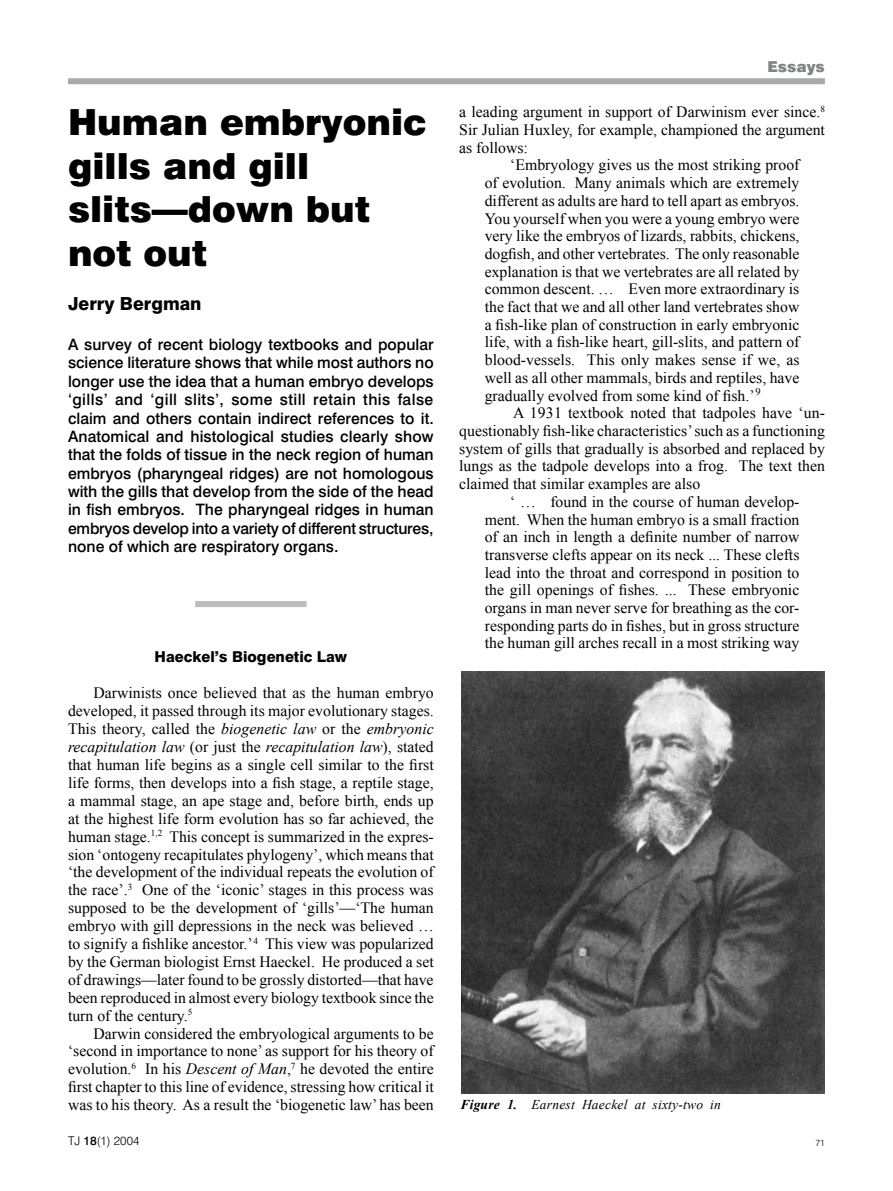
<style>
.page{position:relative;width:893px;height:1191px;background:#fff}
.page>*{position:absolute;margin:0;border:0;box-sizing:border-box;transform-origin:0 0}
.t1{font:900 36px/43.5px "Swiss 721 BT";color:#000}
.t2{font:800 18px "Swiss 721 BT";color:#000}
.t3{font:15.75px/17.9px "Times New Roman";color:#000;text-align:justify}
.t4{font:500 15.75px/18.3px "Swiss 721 BT";color:#000;text-align:justify}
.t5{font:800 15px "Swiss 721 BT";color:#000}
.t6{font:900 15px "Swiss 721 BT";color:#808284}
.t7{font:italic 13.5px "Times New Roman";letter-spacing:.015em;color:#000}
.t8{font:300 12px "Swiss 721 BT";color:#000}
.t9{font:300 9px "Swiss 721 BT";color:#000}
.s1{font-style:italic}
.s2{font-weight:700}
.s3{font-weight:500}
</style>
<div class="page">
<div style="left:68px;top:78px;width:757px;height:6px;background:#a7a9ac"></div>
<div style="left:195px;top:601px;width:112px;height:6px;background:#bcbdbf"></div>
<img style="left:462px;top:671px;width:363px;height:422px">
<h1 class="t1" style="left:68px;top:100px;width:360px">Human embryonic gills and gill slits—down but not out</h1>
<p class="t2" style="left:68px;top:292px;width:135px">Jerry Bergman</p>
<p class="t4" style="left:68px;top:335px;width:367px">A survey of recent biology textbooks and popular science literature shows that while most authors no longer use the idea that a human embryo develops ‘gills’ and ‘gill slits’, some still retain this false claim and others contain indirect references to it.<br>Anatomical and histological studies clearly show that the folds of tissue in the neck region of human embryos (pharyngeal ridges) are not homologous with the gills that develop from the side of the head in fish embryos. The pharyngeal ridges in human embryos develop into a variety of different structures, none of which are respiratory organs.</p>
<p class="t5" style="left:155px;top:647px;width:194px">Haeckel’s Biogenetic Law</p>
<p class="t3" style="left:68px;top:684px;width:367px;text-indent:26px">Darwinists once believed that as the human embryo developed, it passed through its major evolutionary stages.<br>This theory, called the <span class="s1">biogenetic law</span> or the <span class="s1">embryonic recapitulation law</span> (or just the <span class="s1">recapitulation law</span>), stated that human life begins as a single cell similar to the first life forms, then develops into a fish stage, a reptile stage, a mammal stage, an ape stage and, before birth, ends up at the highest life form evolution has so far achieved, the human stage.<sup>1,2</sup> This concept is summarized in the expres&shy;sion ‘ontogeny recapitulates phylogeny’, which means that ‘the development of the individual repeats the evolution of the race’.<sup>3</sup> One of the ‘iconic’ stages in this process was supposed to be the development of ‘gills’—‘The human embryo with gill depressions in the neck was believed … to signify a fishlike ancestor.’<sup>4</sup> This view was popularized by the German biologist Ernst Haeckel. He produced a set of drawings—later found to be grossly distorted—that have been reproduced in almost every biology textbook since the turn of the century.<sup>5</sup></p>
<p class="t3" style="left:68px;top:1024px;width:367px;text-indent:26px">Darwin considered the embryological arguments to be ‘second in importance to none’ as support for his theory of evolution.<sup>6</sup> In his <span class="s1">Descent of Man</span>,<sup>7</sup> he devoted the entire first chapter to this line of evidence, stressing how critical it was to his theory. As a result the ‘biogenetic law’ has been</p>
<p class="t6" style="left:767px;top:58px;width:59px">Essays</p>
<p class="t3" style="left:459px;top:103px;width:367px">a leading argument in support of Darwinism ever since.<sup>8</sup></p>
<p class="t3" style="left:459px;top:120px;width:367px">Sir Julian Huxley, for example, championed the argument</p>
<p class="t3" style="left:459px;top:138px;width:70px">as follows:</p>
<p class="t3" style="left:510px;top:156px;width:291px">‘Embryology gives us the most striking proof</p>
<p class="t3" style="left:485px;top:174px;width:316px">of evolution. Many animals which are extremely</p>
<p class="t3" style="left:485px;top:191px;width:316px">different as adults are hard to tell apart as embryos.</p>
<p class="t3" style="left:485px;top:209px;width:316px">You yourself when you were a young embryo were</p>
<p class="t3" style="left:485px;top:227px;width:316px">very like the embryos of lizards, rabbits, chickens,</p>
<p class="t3" style="left:485px;top:244px;width:316px">dogfish, and other vertebrates. The only reasonable</p>
<p class="t3" style="left:485px;top:262px;width:316px">explanation is that we vertebrates are all related by</p>
<p class="t3" style="left:485px;top:280px;width:316px">common descent. … Even more extraordinary is</p>
<p class="t3" style="left:485px;top:297px;width:316px">the fact that we and all other land vertebrates show</p>
<p class="t3" style="left:485px;top:315px;width:316px">a fish-like plan of construction in early embryonic</p>
<p class="t3" style="left:485px;top:333px;width:316px">life, with a fish-like heart, gill-slits, and pattern of</p>
<p class="t3" style="left:485px;top:351px;width:316px">blood-vessels. This only makes sense if we, as</p>
<p class="t3" style="left:485px;top:368px;width:316px">well as all other mammals, birds and reptiles, have</p>
<p class="t3" style="left:485px;top:386px;width:277px">gradually evolved from some kind of fish.’<sup>9</sup></p>
<p class="t3" style="left:513px;top:404px;width:313px">A 1931 textbook noted that tadpoles have ‘un-</p>
<p class="t3" style="left:459px;top:421px;width:367px">questionably fish-like characteristics’ such as a functioning</p>
<p class="t3" style="left:459px;top:439px;width:367px">system of gills that gradually is absorbed and replaced by</p>
<p class="t3" style="left:459px;top:457px;width:367px">lungs as the tadpole develops into a frog. The text then</p>
<p class="t3" style="left:459px;top:474px;width:243px">claimed that similar examples are also</p>
<p class="t3" style="left:510px;top:492px;width:291px">‘ … found in the course of human develop-</p>
<p class="t3" style="left:485px;top:510px;width:316px">ment. When the human embryo is a small fraction</p>
<p class="t3" style="left:485px;top:528px;width:316px">of an inch in length a definite number of narrow</p>
<p class="t3" style="left:485px;top:545px;width:316px">transverse clefts appear on its neck ... These clefts</p>
<p class="t3" style="left:485px;top:563px;width:316px">lead into the throat and correspond in position to</p>
<p class="t3" style="left:485px;top:581px;width:316px">the gill openings of fishes. ... These embryonic</p>
<p class="t3" style="left:485px;top:598px;width:316px">organs in man never serve for breathing as the cor-</p>
<p class="t3" style="left:485px;top:616px;width:316px">responding parts do in fishes, but in gross structure</p>
<p class="t3" style="left:485px;top:634px;width:316px">the human gill arches recall in a most striking way</p>
<p class="t7" style="left:460px;top:1095px;width:262px"><span class="s2">Figure 1.</span> Earnest Haeckel at sixty-two in</p>
<p class="t8" style="left:68px;top:1133px;width:73px">TJ <span class="s3">18</span>(1) 2004</p>
<p class="t9" style="left:815px;top:1137px;width:11px">71</p>
</div>
